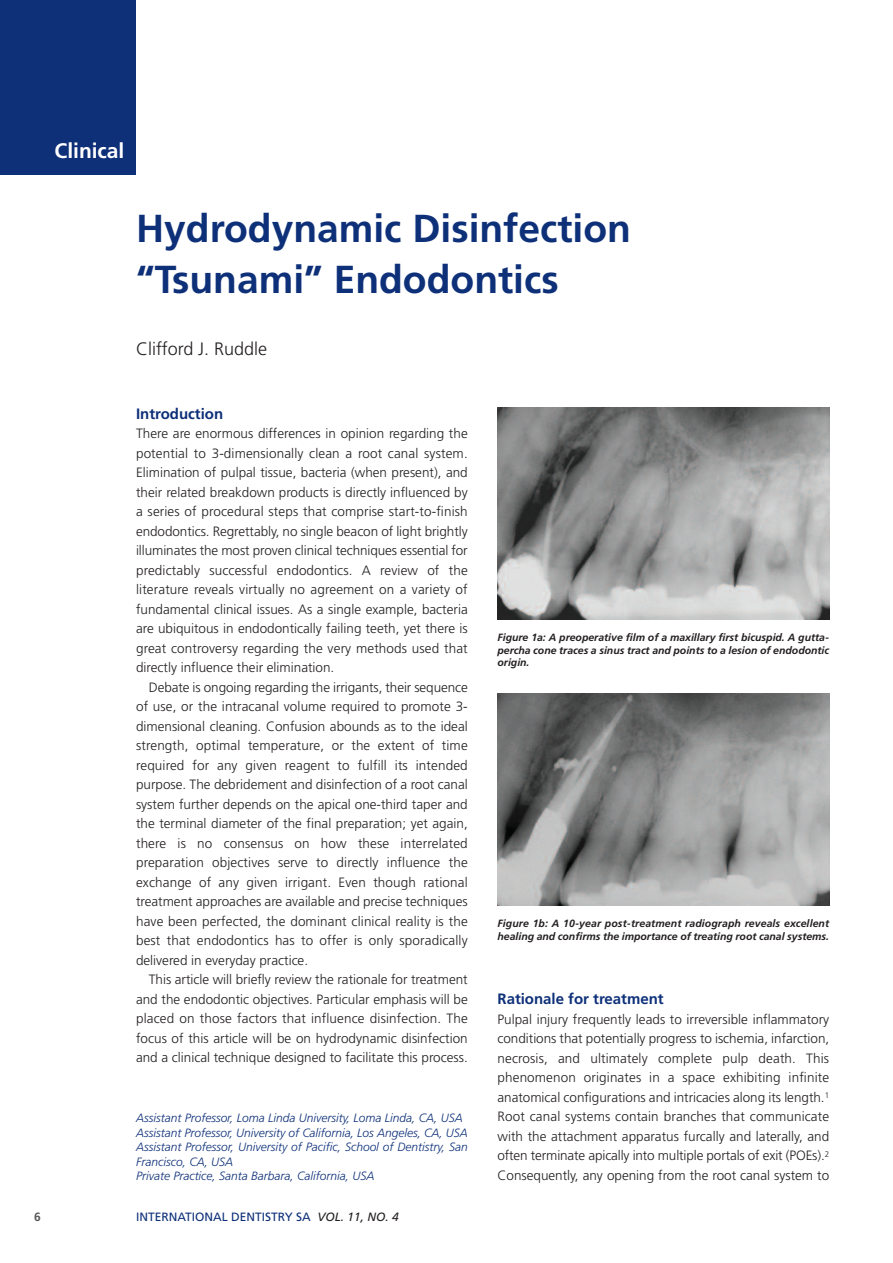
<style>
.page{position:relative;width:893px;height:1263px;background:#fff}
.page>*{position:absolute;margin:0;border:0;box-sizing:border-box;transform-origin:0 0}
.t1{font:700 39px/51px "Frutiger";color:#0d3079}
.t2{font:700 21px "Frutiger";color:#fff}
.t3{font:300 18px "Frutiger";color:#231f20}
.t4{font:700 15px "Frutiger";color:#0d3079}
.t5{font:300 13.5px/19.5px "Frutiger";color:#231f20;text-align:justify}
.t6{font:italic 300 12px/14.4px "Frutiger";color:#0d3079}
.t7{font:12px "Frutiger";color:#0d3079}
.t8{font:700 12px "Frutiger";color:#57585a}
.t9{font:italic 700 10.5px/12.6px "Frutiger";color:#231f20;text-align:justify}
.s1{font-style:italic;color:#231f20}
</style>
<div class="page">
<img style="left:497px;top:408px;width:332px;height:211px">
<img style="left:497px;top:694px;width:332px;height:211px">
<div style="left:0;top:0;width:136px;height:174px;background:#0d3079"></div>
<h2 class="t2" style="left:55px;top:142px;width:71px">Clinical</h2>
<h1 class="t1" style="left:136px;top:206px;width:496px">Hydrodynamic Disinfection “Tsunami” Endodontics</h1>
<h3 class="t3" style="left:136px;top:341px;width:133px">Clifford J. Ruddle</h3>
<p class="t4" style="left:136px;top:408px;width:89px">Introduction</p>
<p class="t5" style="left:136px;top:425px;width:333px">There are enormous differences in opinion regarding the potential to 3-dimensionally clean a root canal system.<br>Elimination of pulpal tissue, bacteria (when present), and their related breakdown products is directly influenced by a series of procedural steps that comprise start-to-finish endodontics. Regrettably, no single beacon of light brightly illuminates the most proven clinical techniques essential for predictably successful endodontics. A review of the literature reveals virtually no agreement on a variety of fundamental clinical issues. As a single example, bacteria are ubiquitous in endodontically failing teeth, yet there is great controversy regarding the very methods used that directly influence their elimination.</p>
<p class="t5" style="left:136px;top:678px;width:333px;text-indent:13px">Debate is ongoing regarding the irrigants, their sequence of use, or the intracanal volume required to promote 3- dimensional cleaning. Confusion abounds as to the ideal strength, optimal temperature, or the extent of time required for any given reagent to fulfill its intended purpose. The debridement and disinfection of a root canal system further depends on the apical one-third taper and the terminal diameter of the final preparation; yet again, there is no consensus on how these interrelated preparation objectives serve to directly influence the exchange of any given irrigant. Even though rational treatment approaches are available and precise techniques have been perfected, the dominant clinical reality is the best that endodontics has to offer is only sporadically delivered in everyday practice.</p>
<p class="t5" style="left:136px;top:971px;width:333px;text-indent:13px">This article will briefly review the rationale for treatment and the endodontic objectives. Particular emphasis will be placed on those factors that influence disinfection. The focus of this article will be on hydrodynamic disinfection and a clinical technique designed to facilitate this process.</p>
<p class="t6" style="left:136px;top:1112px;width:333px">Assistant Professor, Loma Linda University, Loma Linda, CA, USA Assistant Professor, University of California, Los Angeles, CA, USA Assistant Professor, University of Pacific, School of Dentistry, San Francisco, CA, USA<br>Private Practice, Santa Barbara, California, USA</p>
<p class="t9" style="left:497px;top:632px;width:333px">Figure 1a: A preoperative film of a maxillary first bicuspid. A gutta&shy;percha cone traces a sinus tract and points to a lesion of endodontic origin.</p>
<p class="t9" style="left:497px;top:918px;width:333px">Figure 1b: A 10-year post-treatment radiograph reveals excellent healing and confirms the importance of treating root canal systems.</p>
<p class="t4" style="left:497px;top:993px;width:168px">Rationale for treatment</p>
<p class="t5" style="left:497px;top:1010px;width:333px">Pulpal injury frequently leads to irreversible inflammatory conditions that potentially progress to ischemia, infarction, necrosis, and ultimately complete pulp death. This phenomenon originates in a space exhibiting infinite anatomical configurations and intricacies along its length.<sup>1<br></sup>Root canal systems contain branches that communicate with the attachment apparatus furcally and laterally, and often terminate apically into multiple portals of exit (POEs).<sup>2<br></sup>Consequently, any opening from the root canal system to</p>
<p class="t8" style="left:34px;top:1212px;width:8px">6</p>
<p class="t7" style="left:136px;top:1212px;width:264px">INTERNATIONAL DENTISTRY SA <span class="s1">VOL. 11, NO. 4</span></p>
</div>
